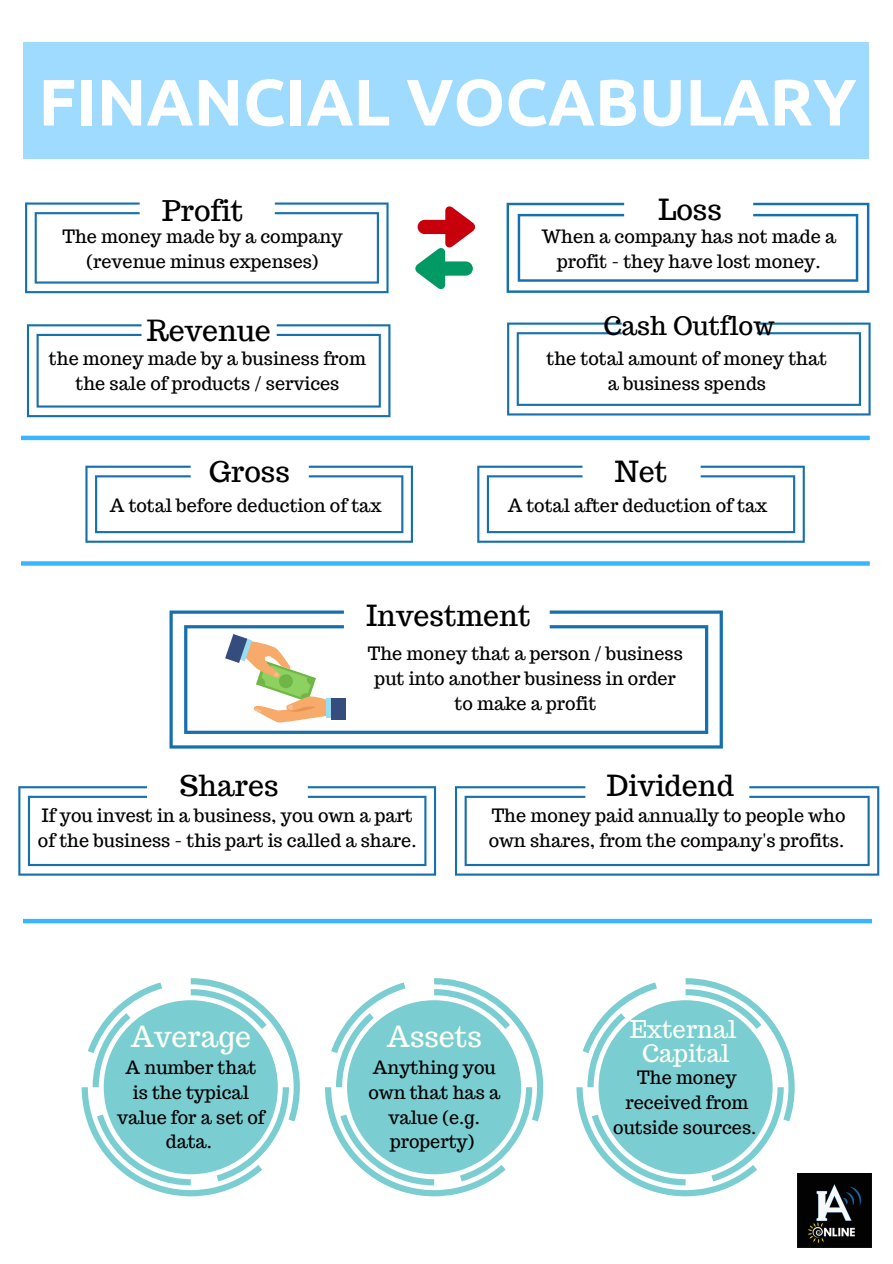
<style>
.page{position:relative;width:893px;height:1264px;background:#fff}
.page>*{position:absolute;margin:0;border:0;box-sizing:border-box;transform-origin:0 0}
.t1{font:700 65.55px "Ubuntu";color:#fff}
.t2{font:28.5px "Trocchi";color:#000}
.t3{font:28.5px "Trocchi";color:#fafff6}
.t4{font:25.5px "Trocchi";color:#000}
.t5{font:24px/23.5px "Trocchi";color:#fafff6;text-align:center}
.t6{font:18px/24.8px "Trocchi";color:#000;text-align:center}
</style>
<div class="page">
<div style="left:23px;top:42px;width:845px;height:117px;background:#9edbff"></div>
<svg style="left:25px;top:202px;width:363px;height:91px"></svg>
<svg style="left:506px;top:203px;width:363px;height:90px"></svg>
<svg style="left:415px;top:206px;width:60px;height:83px"></svg>
<svg style="left:27px;top:324px;width:363px;height:93px"></svg>
<svg style="left:21px;top:435px;width:848px;height:5px"></svg>
<svg style="left:21px;top:561px;width:848px;height:4px"></svg>
<svg style="left:507px;top:322px;width:363px;height:93px"></svg>
<svg style="left:85px;top:465px;width:328px;height:78px"></svg>
<svg style="left:477px;top:465px;width:327px;height:78px"></svg>
<svg style="left:169px;top:610px;width:553px;height:138px"></svg>
<svg style="left:18px;top:786px;width:418px;height:89px"></svg>
<svg style="left:455px;top:786px;width:424px;height:89px"></svg>
<svg style="left:23px;top:918px;width:848px;height:5px"></svg>
<img style="left:797px;top:1173px;width:74px;height:74px">
<svg style="left:82px;top:978px;width:218px;height:218px;fill:#7acdd0"></svg>
<svg style="left:325px;top:978px;width:218px;height:218px;fill:#7acdd0"></svg>
<svg style="left:576px;top:978px;width:218px;height:218px;fill:#7acdd0"></svg>
<h1 class="t1" style="left:38px;top:64px;width:819px">FINANCIAL VOCABULARY</h1>
<h2 class="t2" style="left:162px;top:192px;width:82px">Profit</h2>
<p class="t6" style="left:62px;top:224px;width:282px">The money made by a company (revenue minus expenses)</p>
<h2 class="t2" style="left:147px;top:312px;width:126px">Revenue</h2>
<p class="t6" style="left:49px;top:346px;width:318px">the money made by a business from the sale of products / services</p>
<h2 class="t2" style="left:209px;top:453px;width:82px">Gross</h2>
<p class="t6" style="left:110px;top:493px;width:273px">A total before deduction of tax</p>
<h2 class="t2" style="left:658px;top:191px;width:65px">Loss</h2>
<p class="t6" style="left:541px;top:224px;width:296px">When a company has not made a profit - they have lost money.</p>
<h3 class="t4" style="left:603px;top:308px;width:172px">Cash Outflow</h3>
<p class="t6" style="left:546px;top:346px;width:282px">the total amount of money that a business spends</p>
<h2 class="t2" style="left:615px;top:453px;width:54px">Net</h2>
<p class="t6" style="left:507px;top:493px;width:261px">A total after deduction of tax</p>
<h2 class="t2" style="left:366px;top:597px;width:165px">Investment</h2>
<p class="t6" style="left:368px;top:641px;width:316px">The money that a person / business put into another business in order to make a profit</p>
<h2 class="t2" style="left:180px;top:767px;width:100px">Shares</h2>
<p class="t6" style="left:38px;top:803px;width:380px;text-align:left">If you invest in a business, you own a part of the business - this part is called a share.</p>
<h2 class="t2" style="left:606px;top:767px;width:128px">Dividend</h2>
<p class="t6" style="left:488px;top:803px;width:358px;text-align:left">The money paid annually to people who own shares, from the company's profits.</p>
<h2 class="t3" style="left:131px;top:1017px;width:122px">Average</h2>
<p class="t6" style="left:117px;top:1055px;width:149px">A number that is the typical value for a set of data.</p>
<h2 class="t3" style="left:387px;top:1017px;width:96px">Assets</h2>
<p class="t6" style="left:368px;top:1055px;width:133px">Anything you own that has a value (e.g. property)</p>
<h3 class="t5" style="left:629px;top:1017px;width:108px">External<br>Capital</h3>
<p class="t6" style="left:613px;top:1065px;width:144px">The money received from outside sources.</p>
</div>
